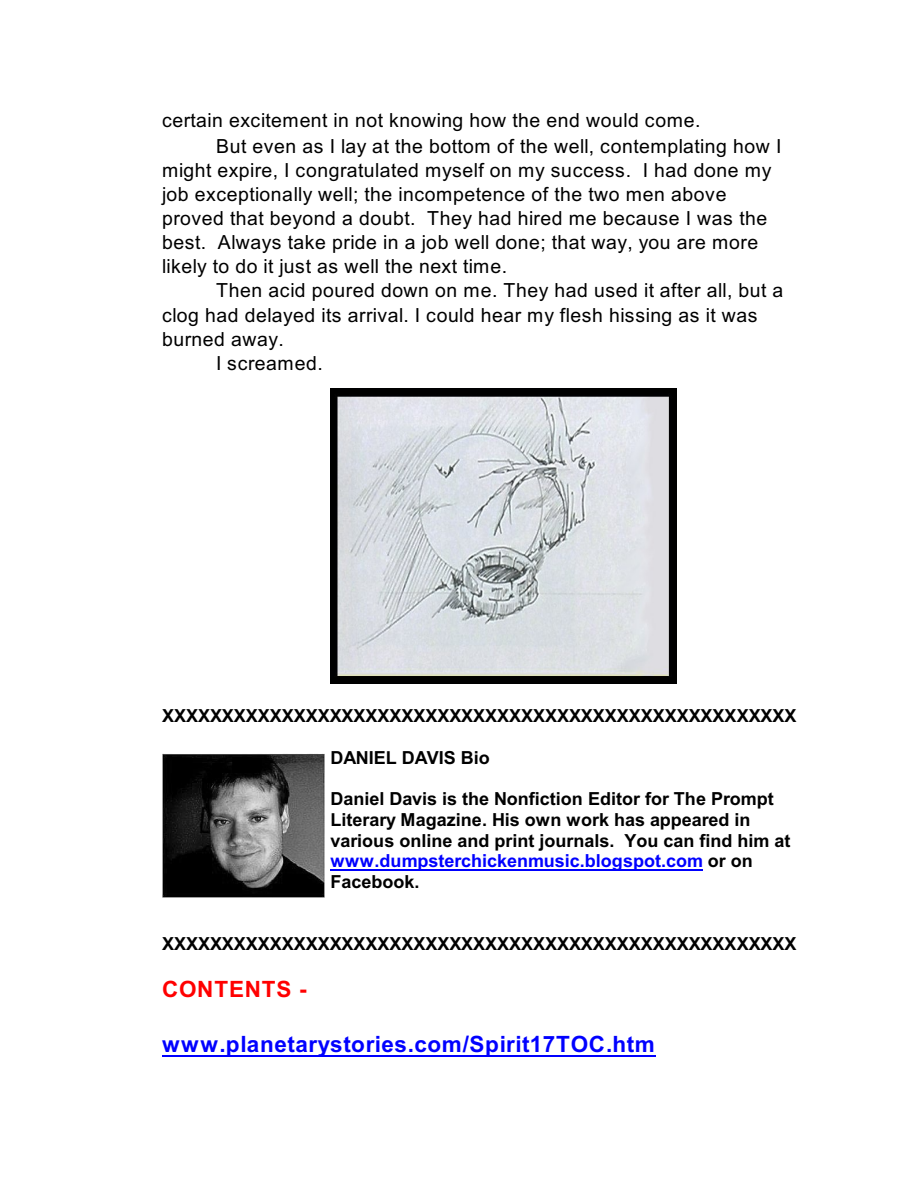
<style>
.page{position:relative;width:918px;height:1188px;background:#fff}
.page>*{position:absolute;margin:0;border:0;box-sizing:border-box;transform-origin:0 0}
.t1{font:700 22.5px "Arial";letter-spacing:.03em;color:#00f}
.t2{font:700 22.5px "Arial";letter-spacing:.04em;color:#f00}
.t3{font:19.5px "Arial";letter-spacing:.025em;color:#000}
.t4{font:700 18px/20.7px "Arial";color:#000}
.s1{color:#00f}
</style>
<div class="page">
<hr style="left:331px;top:870px;width:372px;height:1px;background:#00f">
<hr style="left:162px;top:1055px;width:494px;height:2px;background:#00f">
<img style="left:331px;top:389px;width:345px;height:295px">
<img style="left:162px;top:753px;width:162px;height:144px">
<p class="t3" style="left:162px;top:113px;width:540px">certain excitement in not knowing how the end would come.</p>
<p class="t3" style="left:216px;top:138px;width:567px">But even as I lay at the bottom of the well, contemplating how I</p>
<p class="t3" style="left:162px;top:162px;width:611px">might expire, I congratulated myself on my success. I had done my</p>
<p class="t3" style="left:162px;top:187px;width:566px">job exceptionally well; the incompetence of the two men above</p>
<p class="t3" style="left:162px;top:211px;width:607px">proved that beyond a doubt. They had hired me because I was the</p>
<p class="t3" style="left:162px;top:235px;width:598px">best. Always take pride in a job well done; that way, you are more</p>
<p class="t3" style="left:162px;top:259px;width:347px">likely to do it just as well the next time.</p>
<p class="t3" style="left:216px;top:283px;width:569px">Then acid poured down on me. They had used it after all, but a</p>
<p class="t3" style="left:162px;top:307px;width:597px">clog had delayed its arrival. I could hear my flesh hissing as it was</p>
<p class="t3" style="left:162px;top:331px;width:123px">burned away.</p>
<p class="t3" style="left:216px;top:356px;width:108px">I screamed.</p>
<p class="t4" style="left:162px;top:707px;width:636px">XXXXXXXXXXXXXXXXXXXXXXXXXXXXXXXXXXXXXXXXXXXXXXXXXXXXX</p>
<p class="t4" style="left:331px;top:749px;width:161px">DANIEL DAVIS Bio</p>
<p class="t4" style="left:331px;top:790px;width:462px">Daniel Davis is the Nonfiction Editor for The Prompt Literary Magazine. His own work has appeared in various online and print journals. You can find him at <span class="s1">www.dumpsterchickenmusic.blogspot.com</span> or on Facebook.</p>
<p class="t4" style="left:162px;top:935px;width:636px">XXXXXXXXXXXXXXXXXXXXXXXXXXXXXXXXXXXXXXXXXXXXXXXXXXXXX</p>
<p class="t2" style="left:162px;top:980px;width:146px">CONTENTS -</p>
<p class="t1" style="left:162px;top:1036px;width:494px">www.planetarystories.com/Spirit17TOC.htm</p>
</div>
